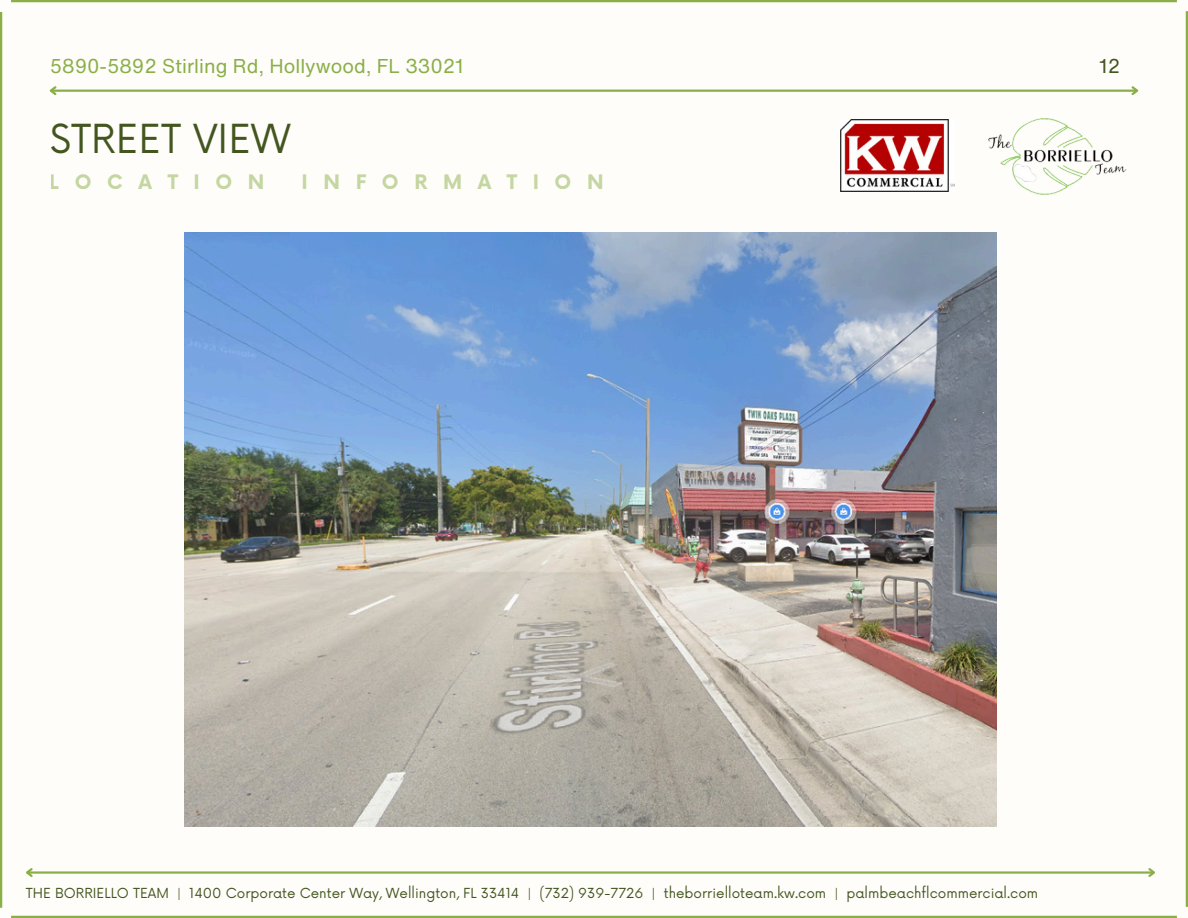
<style>
.page{position:relative;width:1188px;height:918px;background:#fffdfa}
.page>*{position:absolute;margin:0;border:0;box-sizing:border-box;transform-origin:0 0}
.t1{font:39px "Now";color:#43561f}
.t2{font:19.5px "Helvetica Now Text";color:#8aaf49}
.t3{font:700 19.5px "Now";letter-spacing:.8em;color:#8aaf49}
.t4{font:19.5px "Helvetica Now Text";color:#43561f}
.t5{font:13.5px "Now";color:#43561f}
</style>
<div class="page">
<img style="left:185px;top:232px;width:812px;height:594px">
<hr style="left:11px;top:916px;width:1166px;height:2px;background:#8aaf49">
<hr style="left:0;top:12px;width:2px;height:896px;background:#8aaf49">
<hr style="left:11px;top:0;width:1166px;height:2px;background:#8aaf49">
<hr style="left:1186px;top:11px;width:2px;height:896px;background:#8aaf49">
<hr style="left:51px;top:90px;width:1086px;height:2px;background:#8aaf49">
<svg style="left:49px;top:86px;width:9px;height:10px"></svg>
<svg style="left:1130px;top:86px;width:9px;height:6px"></svg>
<hr style="left:27px;top:871px;width:1127px;height:3px;background:#8aaf49">
<svg style="left:26px;top:868px;width:9px;height:9px"></svg>
<svg style="left:1146px;top:868px;width:9px;height:9px"></svg>
<img style="left:988px;top:92px;width:149px;height:103px">
<img style="left:840px;top:119px;width:114px;height:72px">
<h1 class="t2" style="left:50px;top:51px;width:416px">5890-5892 Stirling Rd, Hollywood, FL 33021</h1>
<p class="t4" style="left:1099px;top:51px;width:23px">12</p>
<h2 class="t1" style="left:50px;top:117px;width:242px">STREET VIEW</h2>
<h2 class="t3" style="left:50px;top:171px;width:216px">LOCATION</h2>
<h2 class="t3" style="left:302px;top:171px;width:304px">INFORMATION</h2>
<h3 class="t5" style="left:26px;top:886px;width:1014px">THE BORRIELLO TEAM | 1400 Corporate Center Way, Wellington, FL 33414 | (732) 939-7726 | theborrielloteam.kw.com | palmbeachflcommercial.com</h3>
</div>
